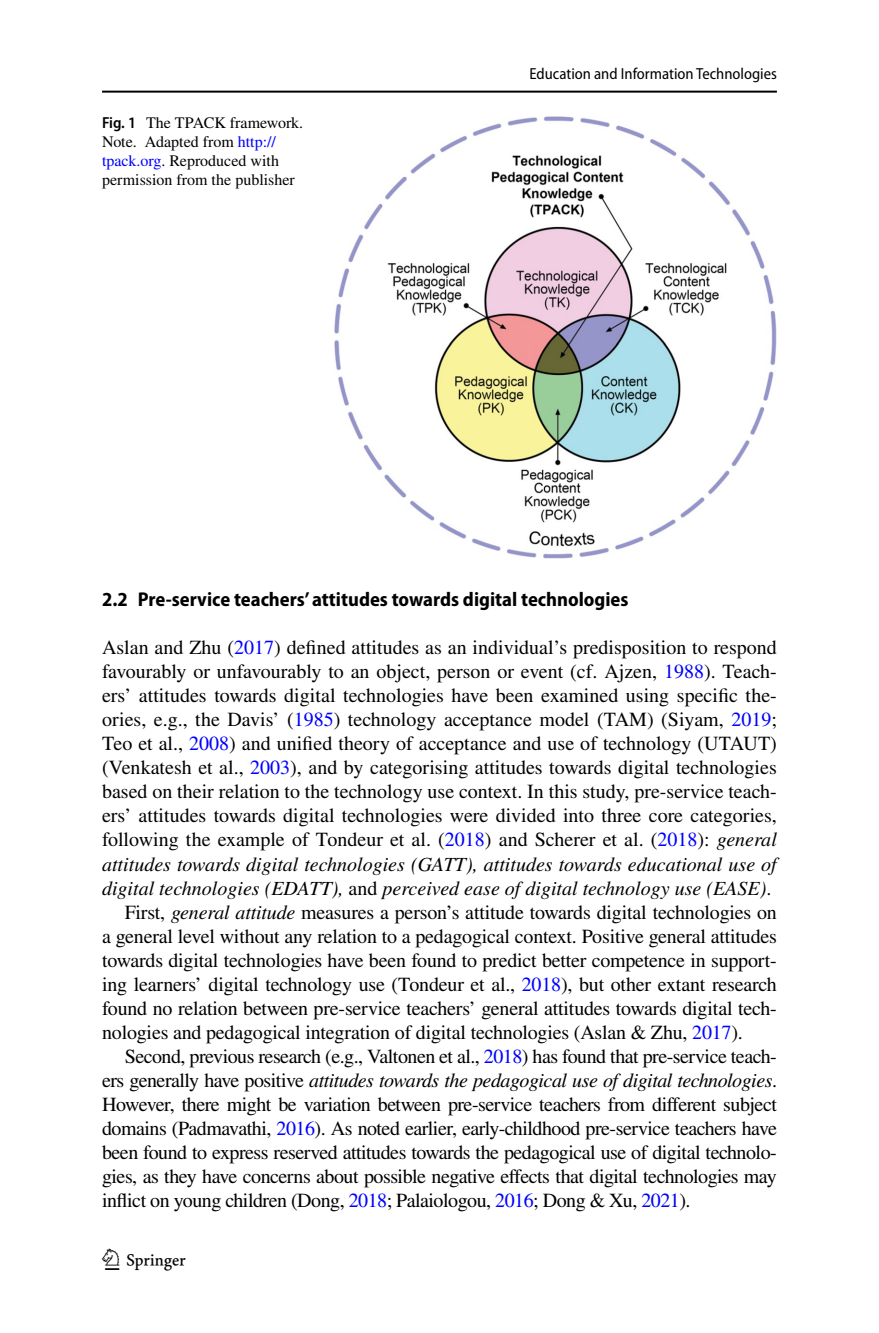
<style>
.page{position:relative;width:879px;height:1333px;background:#fff}
.page>*{position:absolute;margin:0;border:0;box-sizing:border-box;transform-origin:0 0}
.t1{font:30px "Springnew Regular 4";color:#000}
.t2{font:20px "STIX";letter-spacing:-.01em;color:#000}
.t3{font:italic 20px "STIX";color:#000}
.t4{font:italic 20px "STIX";letter-spacing:-.025em;color:#000}
.t5{font:700 semi-condensed 20px "Myriad Pro";color:#000}
.t6{font:16px/19px "STIX";color:#000}
.t7{font:semi-condensed 16px "Myriad Pro";color:#000}
.s1{font-family:"Myriad Pro";font-weight:600;font-stretch:semi-condensed}
.s2{color:#00f}
.s3{font-style:italic}
.s4{font-style:normal}
</style>
<div class="page">
<hr style="left:102px;top:91px;width:675px;height:2px;background:#000">
<img style="left:334px;top:116px;width:443px;height:443px">
<p class="t6" style="left:102px;top:114px;width:203px"><span class="s1">Fig. 1</span> The TPACK framework.<br>Note. Adapted from <span class="s2">http:// tpack.org</span>. Reproduced with permission from the publisher</p>
<p class="t7" style="left:529px;top:65px;width:249px">Education and Information Technologies</p>
<p class="t5" style="left:102px;top:588px;width:528px">2.2 Pre‑service teachers’ attitudes towards digital technologies</p>
<p class="t2" style="left:102px;top:634px;width:676px">Aslan and Zhu (<span class="s2">2017</span>) defined attitudes as an individual’s predisposition to respond</p>
<p class="t2" style="left:102px;top:658px;width:676px">favourably or unfavourably to an object, person or event (cf. Ajzen, <span class="s2">1988</span>). Teach-</p>
<p class="t2" style="left:102px;top:682px;width:676px">ers’ attitudes towards digital technologies have been examined using specific the-</p>
<p class="t2" style="left:102px;top:706px;width:676px">ories, e.g., the Davis’ (<span class="s2">1985</span>) technology acceptance model (TAM) (Siyam, <span class="s2">2019</span>;</p>
<p class="t2" style="left:102px;top:730px;width:676px">Teo et al., <span class="s2">2008</span>) and unified theory of acceptance and use of technology (UTAUT)</p>
<p class="t2" style="left:102px;top:754px;width:676px">(Venkatesh et al., <span class="s2">2003</span>), and by categorising attitudes towards digital technologies</p>
<p class="t2" style="left:102px;top:778px;width:676px">based on their relation to the technology use context. In this study, pre-service teach-</p>
<p class="t2" style="left:102px;top:802px;width:676px">ers’ attitudes towards digital technologies were divided into three core categories,</p>
<p class="t2" style="left:102px;top:826px;width:676px">following the example of Tondeur et al. (<span class="s2">2018</span>) and Scherer et al. (<span class="s2">2018</span>): <span class="s3">general</span></p>
<p class="t3" style="left:102px;top:850px;width:676px">attitudes towards digital technologies (GATT), attitudes towards educational use of</p>
<p class="t3" style="left:102px;top:874px;width:671px">digital technologies (EDATT), <span class="s4">and</span> perceived ease of digital technology use (EASE)<span class="s4">.</span></p>
<p class="t2" style="left:125px;top:898px;width:654px">First, <span class="s3">general attitude</span> measures a person’s attitude towards digital technologies on</p>
<p class="t2" style="left:102px;top:922px;width:676px">a general level without any relation to a pedagogical context. Positive general attitudes</p>
<p class="t2" style="left:102px;top:946px;width:676px">towards digital technologies have been found to predict better competence in support-</p>
<p class="t2" style="left:102px;top:970px;width:676px">ing learners’ digital technology use (Tondeur et al., <span class="s2">2018</span>), but other extant research</p>
<p class="t2" style="left:102px;top:994px;width:676px">found no relation between pre-service teachers’ general attitudes towards digital tech-</p>
<p class="t2" style="left:102px;top:1018px;width:642px">nologies and pedagogical integration of digital technologies (Aslan &amp; Zhu, <span class="s2">2017</span>).</p>
<p class="t2" style="left:125px;top:1042px;width:653px">Second, previous research (e.g., Valtonen et al., <span class="s2">2018</span>) has found that pre-service teach-</p>
<p class="t4" style="left:102px;top:1066px;width:676px"><span class="s4">ers generally have positive</span> attitudes towards the pedagogical use of digital technologies<span class="s4">.</span></p>
<p class="t2" style="left:102px;top:1090px;width:676px">However, there might be variation between pre-service teachers from different subject</p>
<p class="t2" style="left:102px;top:1114px;width:676px">domains (Padmavathi, <span class="s2">2016</span>). As noted earlier, early-childhood pre-service teachers have</p>
<p class="t2" style="left:102px;top:1138px;width:676px">been found to express reserved attitudes towards the pedagogical use of digital technolo-</p>
<p class="t2" style="left:102px;top:1162px;width:676px">gies, as they have concerns about possible negative effects that digital technologies may</p>
<p class="t2" style="left:102px;top:1186px;width:590px">inflict on young children (Dong, <span class="s2">2018</span>; Palaiologou, <span class="s2">2016</span>; Dong &amp; Xu, <span class="s2">2021</span>).</p>
<h1 class="t1" style="left:105px;top:1248px;width:83px">1 3</h1>
</div>
